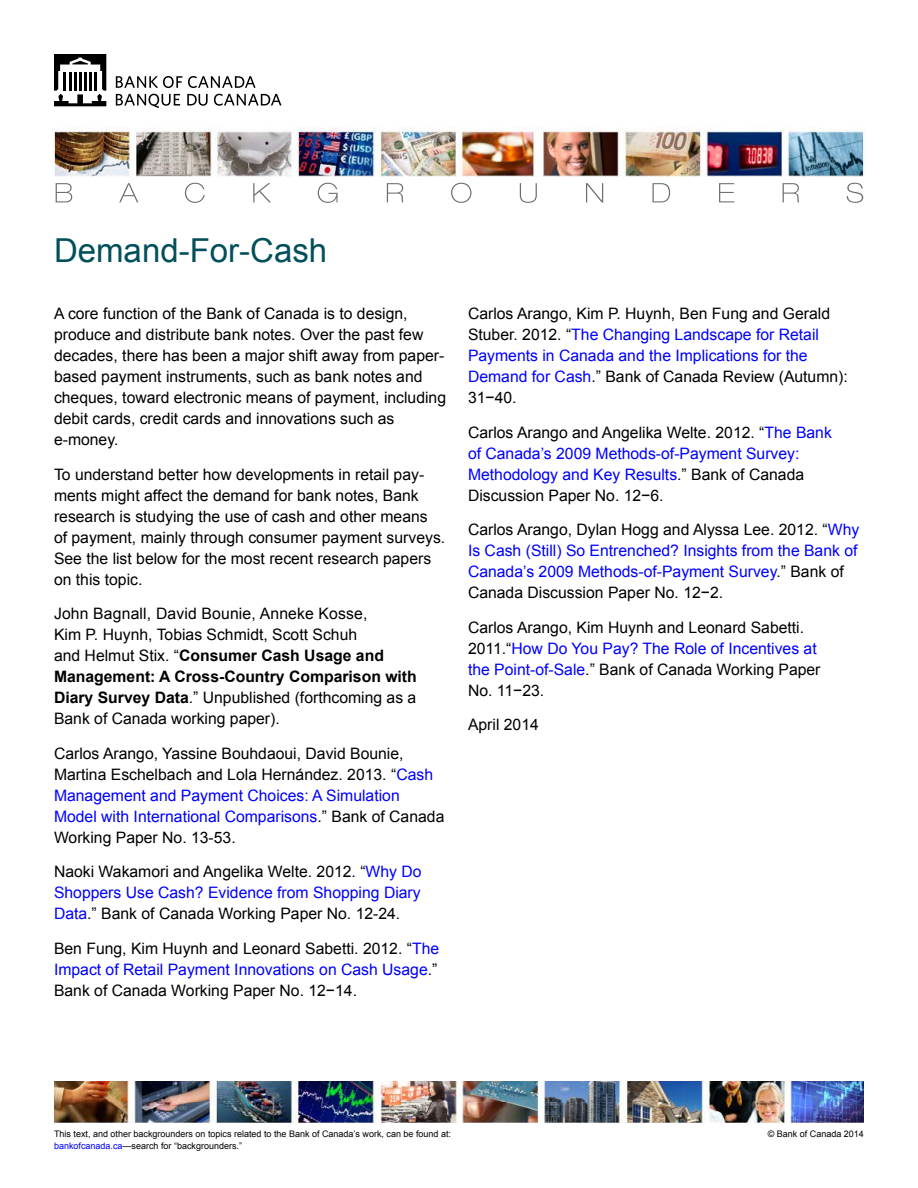
<style>
.page{position:relative;width:918px;height:1188px;background:#fff}
.page>*{position:absolute;margin:0;border:0;box-sizing:border-box;transform-origin:0 0}
.t1{font:33px "Arial";color:#004f5a}
.t2{font:15.75px/21px "Arial";color:#000}
.t3{font:15.75px/21px "Arial";color:#00f}
.t4{font:9px/12px "Arial";color:#000}
.s1{font-weight:700}
.s2{color:#00f}
.s3{color:#000}
</style>
<div class="page">
<svg style="left:56px;top:183px;width:807px;height:20px"></svg>
<img style="left:53px;top:128px;width:813px;height:49px">
<img style="left:54px;top:1082px;width:810px;height:40px">
<svg style="left:116px;top:94px;width:64px;height:14px"></svg>
<svg style="left:187px;top:94px;width:21px;height:12px"></svg>
<svg style="left:214px;top:94px;width:67px;height:12px"></svg>
<svg style="left:116px;top:76px;width:66px;height:12px"></svg>
<svg style="left:188px;top:76px;width:68px;height:12px"></svg>
<svg style="left:54px;top:54px;width:52px;height:52px"></svg>
<h1 class="t1" style="left:54px;top:229px;width:275px">Demand-For-Cash</h1>
<p class="t2" style="left:54px;top:304px;width:394px">A core function of the Bank of Canada is to design, produce and distribute bank notes. Over the past few decades, there has been a major shift away from paper&shy;based payment instruments, such as bank notes and cheques, toward electronic means of payment, including debit cards, credit cards and innovations such as e-money.</p>
<p class="t2" style="left:54px;top:464px;width:393px">To understand better how developments in retail pay&shy;ments might affect the demand for bank notes, Bank research is studying the use of cash and other means<br>of payment, mainly through consumer payment surveys.<br>See the list below for the most recent research papers on this topic.</p>
<p class="t2" style="left:54px;top:604px;width:364px">John Bagnall, David Bounie, Anneke Kosse,<br>Kim P. Huynh, Tobias Schmidt, Scott Schuh<br>and Helmut Stix. “<span class="s1">Consumer Cash Usage and Management: A Cross-Country Comparison with Diary Survey Data</span>.” Unpublished (forthcoming as a Bank of Canada working paper).</p>
<p class="t2" style="left:54px;top:743px;width:392px">Carlos Arango, Yassine Bouhdaoui, David Bounie, Martina Eschelbach and Lola Hernández. 2013. “<span class="s2">Cash Management and Payment Choices: A Simulation Model with International Comparisons</span>.” Bank of Canada Working Paper No. 13-53.</p>
<p class="t2" style="left:54px;top:861px;width:369px;text-align:justify">Naoki Wakamori and Angelika Welte. 2012. “<span class="s2">Why Do Shoppers Use Cash? Evidence from Shopping Diary Data</span>.” Bank of Canada Working Paper No. 12-24.</p>
<p class="t2" style="left:54px;top:938px;width:387px;text-align:justify">Ben Fung, Kim Huynh and Leonard Sabetti. 2012. “<span class="s2">The Impact of Retail Payment Innovations on Cash Usage</span>.” Bank of Canada Working Paper No. 12−14.</p>
<p class="t2" style="left:468px;top:303px;width:381px">Carlos Arango, Kim P. Huynh, Ben Fung and Gerald Stuber. 2012. “<span class="s2">The Changing Landscape for Retail Payments in Canada and the Implications for the Demand for Cash</span>.” Bank of Canada Review (Autumn):<br>31−40.</p>
<p class="t2" style="left:468px;top:422px;width:365px">Carlos Arango and Angelika Welte. 2012. “<span class="s2">The Bank of Canada’s 2009 Methods-of-Payment Survey:<br>Methodology and Key Results</span>.” Bank of Canada Discussion Paper No. 12−6.</p>
<p class="t3" style="left:468px;top:519px;width:393px"><span class="s3">Carlos Arango, Dylan Hogg and Alyssa Lee. 2012. “</span>Why Is Cash (Still) So Entrenched? Insights from the Bank of Canada’s 2009 Methods-of-Payment Survey<span class="s3">.” Bank of Canada Discussion Paper No. 12−2.</span></p>
<p class="t2" style="left:468px;top:617px;width:354px">Carlos Arango, Kim Huynh and Leonard Sabetti.<br>2011.“<span class="s2">How Do You Pay? The Role of Incentives at the Point-of-Sale</span>.” Bank of Canada Working Paper No. 11−23.</p>
<p class="t2" style="left:468px;top:714px;width:72px">April 2014</p>
<p class="t4" style="left:54px;top:1128px;width:399px">This text, and other backgrounders on topics related to the Bank of Canada’s work, can be found at: <span class="s2">bankofcanada.ca</span>—search for “backgrounders.”</p>
<p class="t4" style="left:768px;top:1128px;width:98px">© Bank of Canada 2014</p>
</div>
